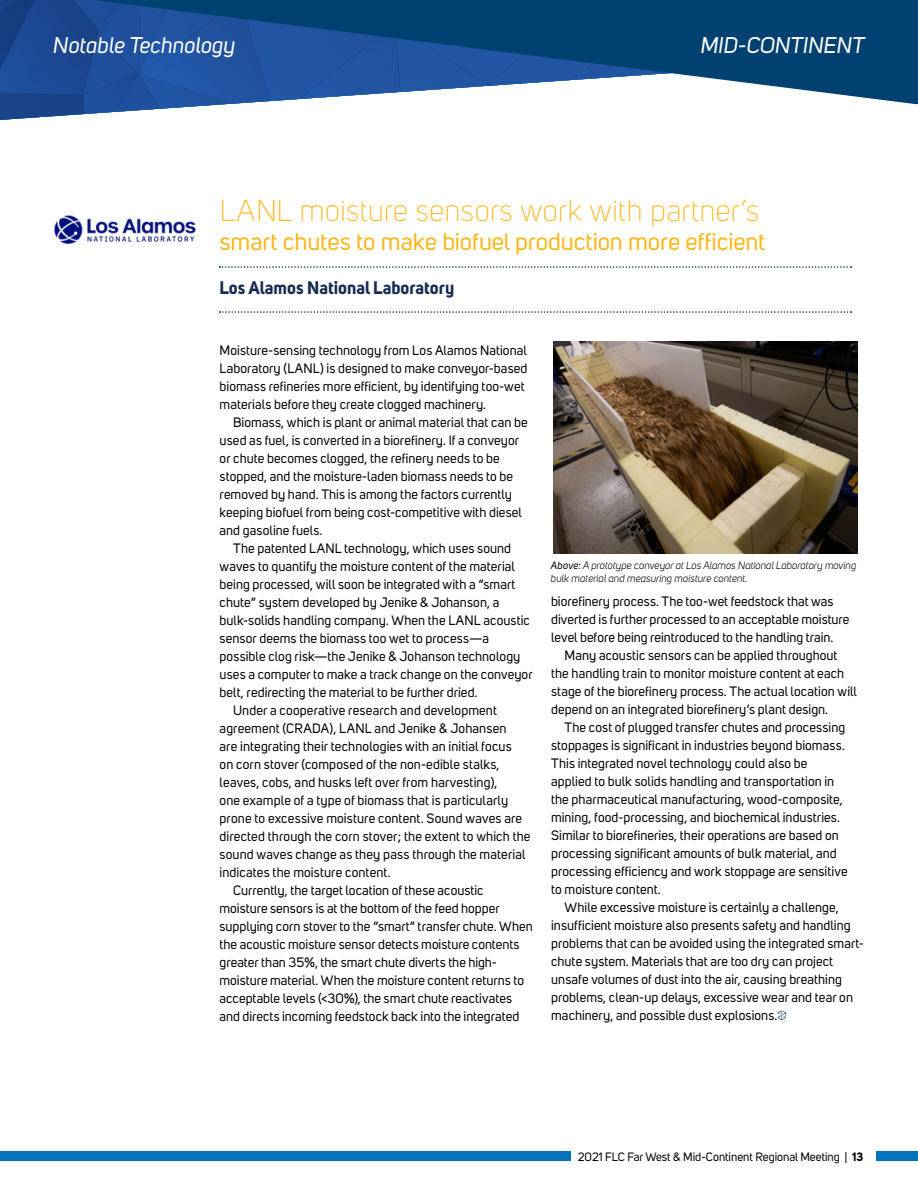
<style>
.page{position:relative;width:918px;height:1188px;background:#fff}
.page>*{position:absolute;margin:0;border:0;box-sizing:border-box;transform-origin:0 0}
.Awards_line_1{font:300 30px "Uni Sans";color:#fdb71a;scale:1.04 1}
.Awards_line_2{font:24px "Uni Sans";letter-spacing:-.005em;color:#fdb71a;scale:1.04 1}
.GLOBAL_-_Slug__Left{font:italic 22.5px "Uni Sans";color:#fff}
.AWARDS_-_Agency{font:700 18px "Uni Sans";color:#182a54}
.GLOBAL_-_Body_Copy{font:13.5px/18px "Uni Sans";letter-spacing:.01em;color:#000}
.First_Paragraph{font:13.5px/18px "Uni Sans";letter-spacing:.005em;color:#000}
.t1{font:12px "Uni Sans";color:#000}
.AWARDS_-_Caption{font:italic 10.5px/12.6px "Uni Sans";color:#000}
.s1{font-style:inherit}
.s2{font-weight:700}
</style>
<div class="page">
<div style="left:0;top:1151px;width:571px;height:10px;background:#0073bc"></div>
<div style="left:876px;top:1151px;width:42px;height:9px;background:#0073bc"></div>
<svg style="left:0;top:0;width:918px;height:120px"></svg>
<svg style="left:93px;top:0;width:825px;height:104px;background:#2b5f94"></svg>
<svg style="left:777px;top:1011px;width:9px;height:9px"></svg>
<svg style="left:219px;top:311px;width:632px;height:2px"></svg>
<svg style="left:219px;top:266px;width:633px;height:2px"></svg>
<img style="left:54px;top:215px;width:142px;height:29px">
<img style="left:554px;top:341px;width:303px;height:213px">
<p class="GLOBAL_-_Slug__Left" style="left:53px;top:32px;width:184px">Notable Technology</p>
<p class="GLOBAL_-_Slug__Left" style="left:701px;top:32px;width:166px">MID-CONTINENT</p>
<p class="Awards_line_1" style="left:219px;top:194px;width:521px">LANL moisture sensors work with partner’s</p>
<p class="Awards_line_2" style="left:219px;top:228px;width:526px">smart chutes to make biofuel production more efficient</p>
<p class="AWARDS_-_Agency" style="left:219px;top:277px;width:236px">Los Alamos National Laboratory</p>
<p class="First_Paragraph" style="left:220px;top:342px;width:309px">Moisture-sensing technology from Los Alamos National Laboratory (LANL) is designed to make conveyor-based biomass refineries more efficient, by identifying too-wet materials before they create clogged machinery.</p>
<p class="GLOBAL_-_Body_Copy" style="left:220px;top:414px;width:310px;text-indent:14px">Biomass, which is plant or animal material that can be used as fuel, is converted in a biorefinery. If a conveyor or chute becomes clogged, the refinery needs to be stopped, and the moisture-laden biomass needs to be removed by hand. This is among the factors currently keeping biofuel from being cost-competitive with diesel and gasoline fuels.</p>
<p class="GLOBAL_-_Body_Copy" style="left:220px;top:540px;width:315px;text-indent:14px">The patented LANL technology, which uses sound waves to quantify the moisture content of the material being processed, will soon be integrated with a “smart chute” system developed by Jenike &amp; Johanson, a bulk-solids handling company. When the LANL acoustic sensor deems the biomass too wet to process—a possible clog risk—the Jenike &amp; Johanson technology uses a computer to make a track change on the conveyor belt, redirecting the material to be further dried.</p>
<p class="GLOBAL_-_Body_Copy" style="left:220px;top:702px;width:312px;text-indent:14px">Under a cooperative research and development agreement (CRADA), LANL and Jenike &amp; Johansen<br>are integrating their technologies with an initial focus<br>on corn stover (composed of the non-edible stalks, leaves, cobs, and husks left over from harvesting),<br>one example of a type of biomass that is particularly prone to excessive moisture content. Sound waves are directed through the corn stover; the extent to which the sound waves change as they pass through the material indicates the moisture content.</p>
<p class="GLOBAL_-_Body_Copy" style="left:220px;top:882px;width:315px;text-indent:14px">Currently, the target location of these acoustic moisture sensors is at the bottom of the feed hopper supplying corn stover to the “smart” transfer chute. When the acoustic moisture sensor detects moisture contents greater than 35%, the smart chute diverts the high&shy;moisture material. When the moisture content returns to acceptable levels (&lt;30%), the smart chute reactivates and directs incoming feedstock back into the integrated</p>
<p class="AWARDS_-_Caption" style="left:551px;top:559px;width:307px"><span class="s1">Above:</span> A prototype conveyor at Los Alamos National Laboratory moving bulk material and measuring moisture content.</p>
<p class="GLOBAL_-_Body_Copy" style="left:551px;top:593px;width:300px">biorefinery process. The too-wet feedstock that was diverted is further processed to an acceptable moisture level before being reintroduced to the handling train.</p>
<p class="GLOBAL_-_Body_Copy" style="left:551px;top:647px;width:307px;text-indent:14px">Many acoustic sensors can be applied throughout the handling train to monitor moisture content at each stage of the biorefinery process. The actual location will depend on an integrated biorefinery’s plant design.</p>
<p class="GLOBAL_-_Body_Copy" style="left:551px;top:719px;width:298px;text-indent:14px">The cost of plugged transfer chutes and processing stoppages is significant in industries beyond biomass.<br>This integrated novel technology could also be applied to bulk solids handling and transportation in the pharmaceutical manufacturing, wood-composite, mining, food-processing, and biochemical industries.<br>Similar to biorefineries, their operations are based on processing significant amounts of bulk material, and processing efficiency and work stoppage are sensitive to moisture content.</p>
<p class="GLOBAL_-_Body_Copy" style="left:551px;top:899px;width:314px;text-indent:14px">While excessive moisture is certainly a challenge, insufficient moisture also presents safety and handling problems that can be avoided using the integrated smart&shy;chute system. Materials that are too dry can project unsafe volumes of dust into the air, causing breathing problems, clean-up delays, excessive wear and tear on machinery, and possible dust explosions.</p>
<p class="t1" style="left:578px;top:1150px;width:287px">2021 FLC Far West &amp; Mid-Continent Regional Meeting | <span class="s2">13</span></p>
</div>
